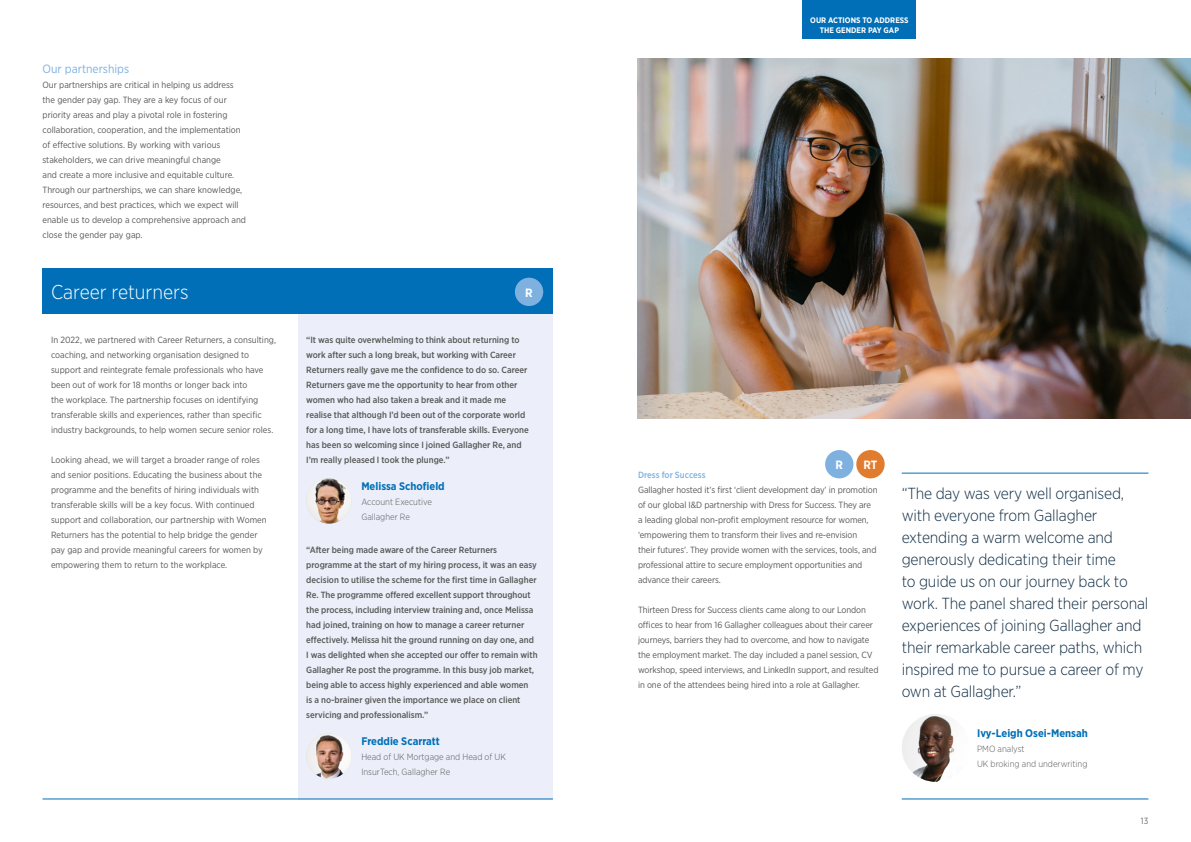
<style>
.page{position:relative;width:1191px;height:842px;background:#fff}
.page>*{position:absolute;margin:0;border:0;box-sizing:border-box;transform-origin:0 0}
.t1{font:300 20px "Gotham Narrow";color:#fff}
.t2{font:300 16px/22px "Gotham Narrow";letter-spacing:-.01em;color:#102c43}
.t3{font:12px "Gotham Narrow";color:#7eb1e0}
.t4{font:700 12px "Gotham Narrow";color:#fff}
.t5{font:700 11px "Gotham Narrow";color:#006fb7}
.t6{font:9px/15px "Gotham Narrow";color:#575756}
.t7{font:500 9px/15px "Gotham Narrow";color:#575756}
.t8{font:300 9px/15px "Gotham Narrow";color:#575756}
.t9{font:500 9px "Gotham Narrow";letter-spacing:-.005em;color:#7eb1e0}
.t10{font:9px "Gotham Narrow";color:#706f6f}
.t11{font:700 8px/9.6px "Gotham Narrow";color:#fff;text-align:center}
</style>
<div class="page">
<img style="left:637px;top:58px;width:554px;height:360px">
<div style="left:298px;top:283px;width:255px;height:516px;background:#eceff9"></div>
<div style="left:802px;top:0;width:114px;height:39px;background:#006fb7"></div>
<hr style="left:901px;top:473px;width:247px;height:1px;background:#006fb7">
<hr style="left:43px;top:798px;width:510px;height:1px;background:#006fb7">
<hr style="left:901px;top:798px;width:247px;height:1px;background:#006fb7">
<img style="left:901px;top:714px;width:68px;height:68px;border-radius:34px">
<div style="left:825px;top:450px;width:28px;height:28px;background:#7eb1e0;border-radius:50%"></div>
<div style="left:856px;top:450px;width:28px;height:28px;background:#e17b2e;border-radius:50%"></div>
<div style="left:43px;top:269px;width:510px;height:45px;background:#006fb7"></div>
<img style="left:306px;top:478px;width:45px;height:46px;border-radius:23px">
<img style="left:306px;top:733px;width:45px;height:46px;border-radius:23px">
<div style="left:515px;top:278px;width:28px;height:28px;background:#7eb1e0;border-radius:50%"></div>
<p class="t3" style="left:43px;top:62px;width:88px">Our partnerships</p>
<p class="t6" style="left:43px;top:78px;width:205px">Our partnerships are critical in helping us address the gender pay gap. They are a key focus of our priority areas and play a pivotal role in fostering collaboration, cooperation, and the implementation of effective solutions. By working with various stakeholders, we can drive meaningful change<br>and create a more inclusive and equitable culture.<br>Through our partnerships, we can share knowledge, resources, and best practices, which we expect will enable us to develop a comprehensive approach and close the gender pay gap.</p>
<p class="t1" style="left:51px;top:280px;width:139px">Career returners</p>
<p class="t6" style="left:51px;top:333px;width:226px">In 2022, we partnered with Career Returners, a consulting, coaching, and networking organisation designed to support and reintegrate female professionals who have been out of work for 18 months or longer back into<br>the workplace. The partnership focuses on identifying transferable skills and experiences, rather than specific industry backgrounds, to help women secure senior roles.</p>
<p class="t6" style="left:51px;top:453px;width:217px">Looking ahead, we will target a broader range of roles and senior positions. Educating the business about the programme and the benefits of hiring individuals with transferable skills will be a key focus. With continued support and collaboration, our partnership with Women Returners has the potential to help bridge the gender pay gap and provide meaningful careers for women by empowering them to return to the workplace.</p>
<p class="t4" style="left:525px;top:285px;width:9px">R</p>
<p class="t7" style="left:306px;top:333px;width:224px">“It was quite overwhelming to think about returning to work after such a long break, but working with Career Returners really gave me the confidence to do so. Career Returners gave me the opportunity to hear from other women who had also taken a break and it made me realise that although I’d been out of the corporate world for a long time, I have lots of transferable skills. Everyone has been so welcoming since I joined Gallagher Re, and I’m really pleased I took the plunge.”</p>
<p class="t5" style="left:361px;top:479px;width:85px">Melissa Schofield</p>
<p class="t8" style="left:361px;top:494px;width:72px">Account Executive</p>
<p class="t8" style="left:361px;top:509px;width:50px">Gallagher Re</p>
<p class="t7" style="left:306px;top:543px;width:233px">“After being made aware of the Career Returners programme at the start of my hiring process, it was an easy decision to utilise the scheme for the first time in Gallagher Re. The programme offered excellent support throughout the process, including interview training and, once Melissa had joined, training on how to manage a career returner effectively. Melissa hit the ground running on day one, and I was delighted when she accepted our offer to remain with Gallagher Re post the programme. In this busy job market, being able to access highly experienced and able women<br>is a no-brainer given the importance we place on client servicing and professionalism.”</p>
<p class="t5" style="left:361px;top:734px;width:80px">Freddie Scarratt</p>
<p class="t8" style="left:361px;top:749px;width:146px">Head of UK Mortgage and Head of UK<br>InsurTech, Gallagher Re</p>
<p class="t11" style="left:810px;top:16px;width:100px">OUR ACTIONS TO ADDRESS<br>THE GENDER PAY GAP</p>
<p class="t4" style="left:835px;top:457px;width:9px">R</p>
<p class="t4" style="left:863px;top:457px;width:16px">RT</p>
<p class="t9" style="left:638px;top:469px;width:69px">Dress for Success</p>
<p class="t6" style="left:638px;top:483px;width:241px">Gallagher hosted it’s first ‘client development day’ in promotion of our global I&amp;D partnership with Dress for Success. They are a leading global non-profit employment resource for women, ‘empowering them to transform their lives and re-envision<br>their futures’. They provide women with the services, tools, and professional attire to secure employment opportunities and advance their careers.</p>
<p class="t6" style="left:638px;top:603px;width:242px">Thirteen Dress for Success clients came along to our London offices to hear from 16 Gallagher colleagues about their career journeys, barriers they had to overcome, and how to navigate the employment market. The day included a panel session, CV workshop, speed interviews, and LinkedIn support, and resulted in one of the attendees being hired into a role at Gallagher.</p>
<p class="t2" style="left:901px;top:482px;width:248px">“The day was very well organised, with everyone from Gallagher extending a warm welcome and generously dedicating their time<br>to guide us on our journey back to work. The panel shared their personal experiences of joining Gallagher and their remarkable career paths, which inspired me to pursue a career of my own at Gallagher.”</p>
<p class="t5" style="left:977px;top:726px;width:112px">Ivy-Leigh Osei-Mensah</p>
<p class="t8" style="left:977px;top:741px;width:49px">PMO analyst</p>
<p class="t8" style="left:977px;top:756px;width:112px">UK broking and underwriting</p>
<p class="t10" style="left:1140px;top:815px;width:9px">13</p>
</div>
